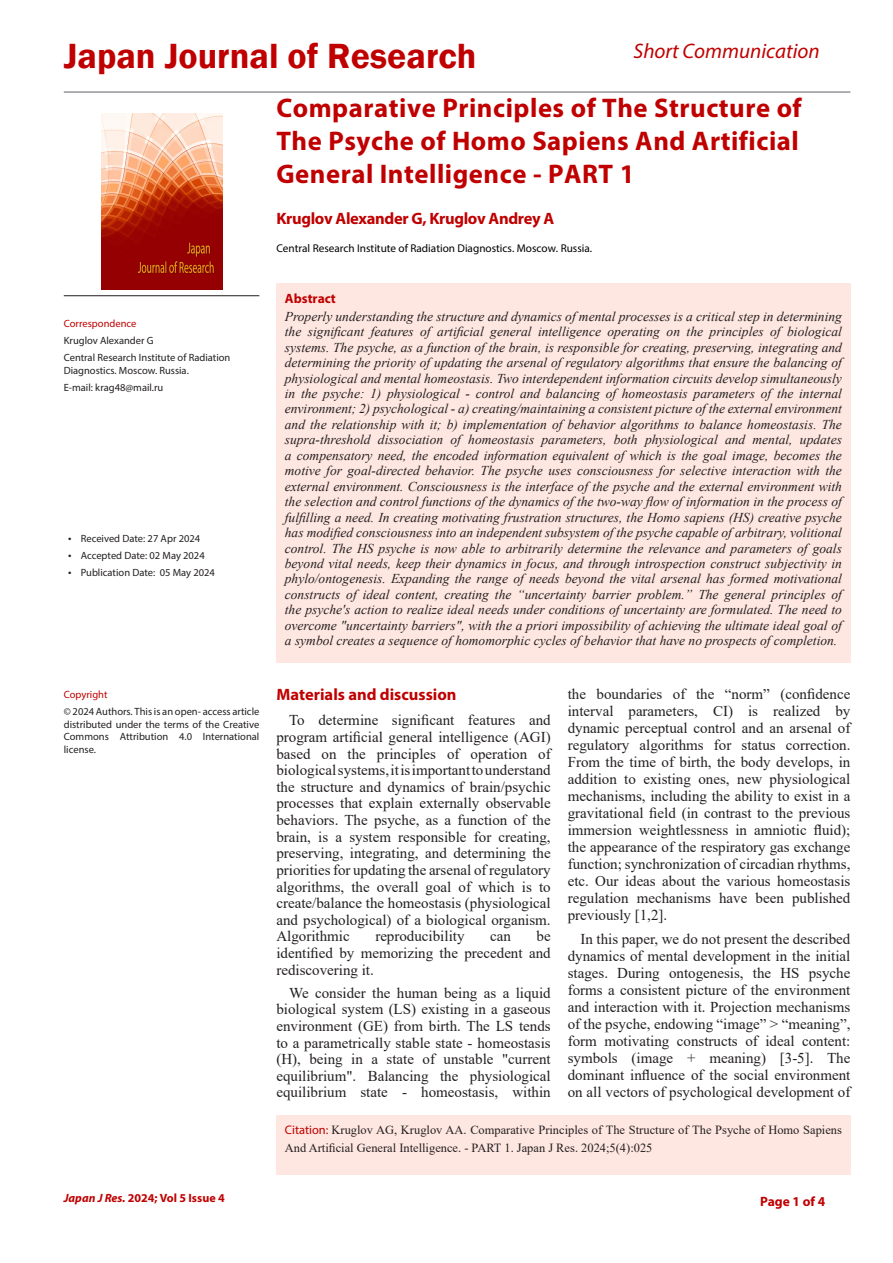
<style>
.page{position:relative;width:893px;height:1263px;background:#fff}
.page>*{position:absolute;margin:0;border:0;box-sizing:border-box;transform-origin:0 0}
.t1{font:600 36px "Franklin Gothic";color:#c00000}
.t2{font:700 27px/33px "Myriad Pro";letter-spacing:.02em;color:#c00000;text-align:justify}
.t3{font:italic 21px "Myriad Pro";color:#c00000}
.t4{font:700 16.5px "Myriad Pro";letter-spacing:-.02em;color:#c00000}
.t5{font:700 16.5px "Myriad Pro";color:#c00000}
.t6{font:15px/17.1px "Times New Roman";color:#231f20;text-align:justify}
.t7{font:italic 13.5px/15.5px "Times New Roman";color:#231f20;text-align:justify}
.t8{font:700 13.5px "Myriad Pro";color:#c00000}
.t9{font:12.45px/18px "Times New Roman";color:#231f20}
.t10{font:700 12px "Myriad Pro";color:#c00000}
.t11{font:11.25px "Myriad Pro";color:#000}
.t12{font:10.5px/12.6px "Myriad Pro";color:#231f20}
.t13{font:10.5px "Myriad Pro";color:#c00000}
.s1{font-size:12px}
.s2{font-family:"Myriad Pro";color:#c00000}
.s3{font-style:italic}
</style>
<div class="page">
<div style="left:276px;top:1115px;width:574px;height:60px;background:#ffe7e1"></div>
<img style="left:101px;top:114px;width:121px;height:175px">
<hr style="left:64px;top:295px;width:195px;height:1px;background:#231f20">
<hr style="left:64px;top:91px;width:786px;height:2px;background:#939598">
<div style="left:276px;top:283px;width:574px;height:380px;background:#ffe7e1"></div>
<h1 class="t1" style="left:64px;top:34px;width:414px">Japan Journal of Research</h1>
<p class="t2" style="left:276px;top:90px;width:527px">Comparative Principles of The Structure of The Psyche of Homo Sapiens And Artificial General Intelligence - PART 1</p>
<p class="t4" style="left:276px;top:208px;width:279px">Kruglov Alexander G, Kruglov Andrey A</p>
<p class="t11" style="left:276px;top:242px;width:317px">Central Research Institute of Radiation Diagnostics. Moscow. Russia.</p>
<h3 class="t3" style="left:634px;top:38px;width:188px">Short Communication</h3>
<p class="t13" style="left:64px;top:317px;width:74px">Correspondence</p>
<p class="t12" style="left:64px;top:334px;width:91px">Kruglov Alexander G</p>
<p class="t12" style="left:64px;top:351px;width:168px">Central Research Institute of Radiation<br>Diagnostics. Moscow. Russia.</p>
<p class="t12" style="left:64px;top:381px;width:101px">E-mail: krag48@mail.ru</p>
<p class="t12" style="left:68px;top:532px;width:134px"><span class="s1">•</span> Received Date: 27 Apr 2024</p>
<p class="t12" style="left:68px;top:549px;width:138px"><span class="s1">•</span> Accepted Date: 02 May 2024</p>
<p class="t12" style="left:68px;top:566px;width:148px"><span class="s1">•</span> Publication Date: 05 May 2024</p>
<p class="t13" style="left:64px;top:688px;width:45px">Copyright</p>
<p class="t12" style="left:64px;top:705px;width:197px;text-align:justify">© 2024 Authors. This is an open- access article distributed under the terms of the Creative Commons Attribution 4.0 International license.</p>
<p class="t8" style="left:285px;top:290px;width:53px">Abstract</p>
<p class="t7" style="left:285px;top:308px;width:559px">Properly understanding the structure and dynamics of mental processes is a critical step in determining the significant features of artificial general intelligence operating on the principles of biological systems. The psyche, as a function of the brain, is responsible for creating, preserving, integrating and determining the priority of updating the arsenal of regulatory algorithms that ensure the balancing of physiological and mental homeostasis. Two interdependent information circuits develop simultaneously in the psyche: 1) physiological - control and balancing of homeostasis parameters of the internal environment; 2) psychological - a) creating/maintaining a consistent picture of the external environment and the relationship with it; b) implementation of behavior algorithms to balance homeostasis. The supra-threshold dissociation of homeostasis parameters, both physiological and mental, updates a compensatory need, the encoded information equivalent of which is the goal image, becomes the motive for goal-directed behavior. The psyche uses consciousness for selective interaction with the external environment. Consciousness is the interface of the psyche and the external environment with the selection and control functions of the dynamics of the two-way flow of information in the process of fulfilling a need. In creating motivating frustration structures, the Homo sapiens (HS) creative psyche has modified consciousness into an independent subsystem of the psyche capable of arbitrary, volitional control. The HS psyche is now able to arbitrarily determine the relevance and parameters of goals beyond vital needs, keep their dynamics in focus, and through introspection construct subjectivity in phylo/ontogenesis. Expanding the range of needs beyond the vital arsenal has formed motivational constructs of ideal content, creating the “uncertainty barrier problem.” The general principles of the psyche's action to realize ideal needs under conditions of uncertainty are formulated. The need to overcome "uncertainty barriers", with the a priori impossibility of achieving the ultimate ideal goal of a symbol creates a sequence of homomorphic cycles of behavior that have no prospects of completion.</p>
<p class="t5" style="left:276px;top:684px;width:182px">Materials and discussion</p>
<p class="t6" style="left:276px;top:711px;width:276px;line-height:16.6px;text-indent:13px">To determine significant features and program artificial general intelligence (AGI) based on the principles of operation of biological systems, it is important to understand the structure and dynamics of brain/psychic processes that explain externally observable behaviors. The psyche, as a function of the brain, is a system responsible for creating, preserving, integrating, and determining the priorities for updating the arsenal of regulatory algorithms, the overall goal of which is to create/balance the homeostasis (physiological and psychological) of a biological organism.<br>Algorithmic</p>
<p class="t6" style="left:276px;top:927px;width:276px;line-height:16.6px;text-indent:260px">be identified by memorizing the precedent and rediscovering it.</p>
<p class="t6" style="left:276px;top:984px;width:276px;line-height:16.6px;text-indent:13px">We consider the human being as a liquid biological system (LS) existing in a gaseous environment (GE) from birth. The LS tends to a parametrically stable state - homeostasis (H), being in a state of unstable "current equilibrium". Balancing the physiological equilibrium state - homeostasis, within</p>
<p class="t6" style="left:375px;top:927px;width:91px">reproducibility</p>
<p class="t6" style="left:490px;top:927px;width:22px">can</p>
<p class="t6" style="left:568px;top:685px;width:284px">the boundaries of the “norm” (confidence interval parameters, CI) is realized by dynamic perceptual control and an arsenal of regulatory algorithms for status correction.<br>From the time of birth, the body develops, in addition to existing ones, new physiological mechanisms, including the ability to exist in a gravitational field (in contrast to the previous immersion weightlessness in amniotic fluid); the appearance of the respiratory gas exchange function; synchronization of circadian rhythms, etc. Our ideas about the various homeostasis regulation mechanisms have been published previously [1,2].</p>
<p class="t6" style="left:568px;top:930px;width:284px;text-indent:13px">In this paper, we do not present the described dynamics of mental development in the initial stages. During ontogenesis, the HS psyche forms a consistent picture of the environment and interaction with it. Projection mechanisms of the psyche, endowing “image” &gt; “meaning”, form motivating constructs of ideal content: symbols (image + meaning) [3-5]. The dominant influence of the social environment on all vectors of psychological development of</p>
<p class="t9" style="left:285px;top:1120px;width:559px"><span class="s2">Citation:</span> Kruglov AG, Kruglov AA. Comparative Principles of The Structure of The Psyche of Homo Sapiens<br>And Artificial General Intelligence. - PART 1. Japan J Res. 2024;5(4):025</p>
<p class="t10" style="left:64px;top:1190px;width:163px"><span class="s3">Japan J Res.</span> 2024; Vol 5 Issue 4</p>
<p class="t8" style="left:760px;top:1192px;width:67px">Page 1 of 4</p>
</div>
